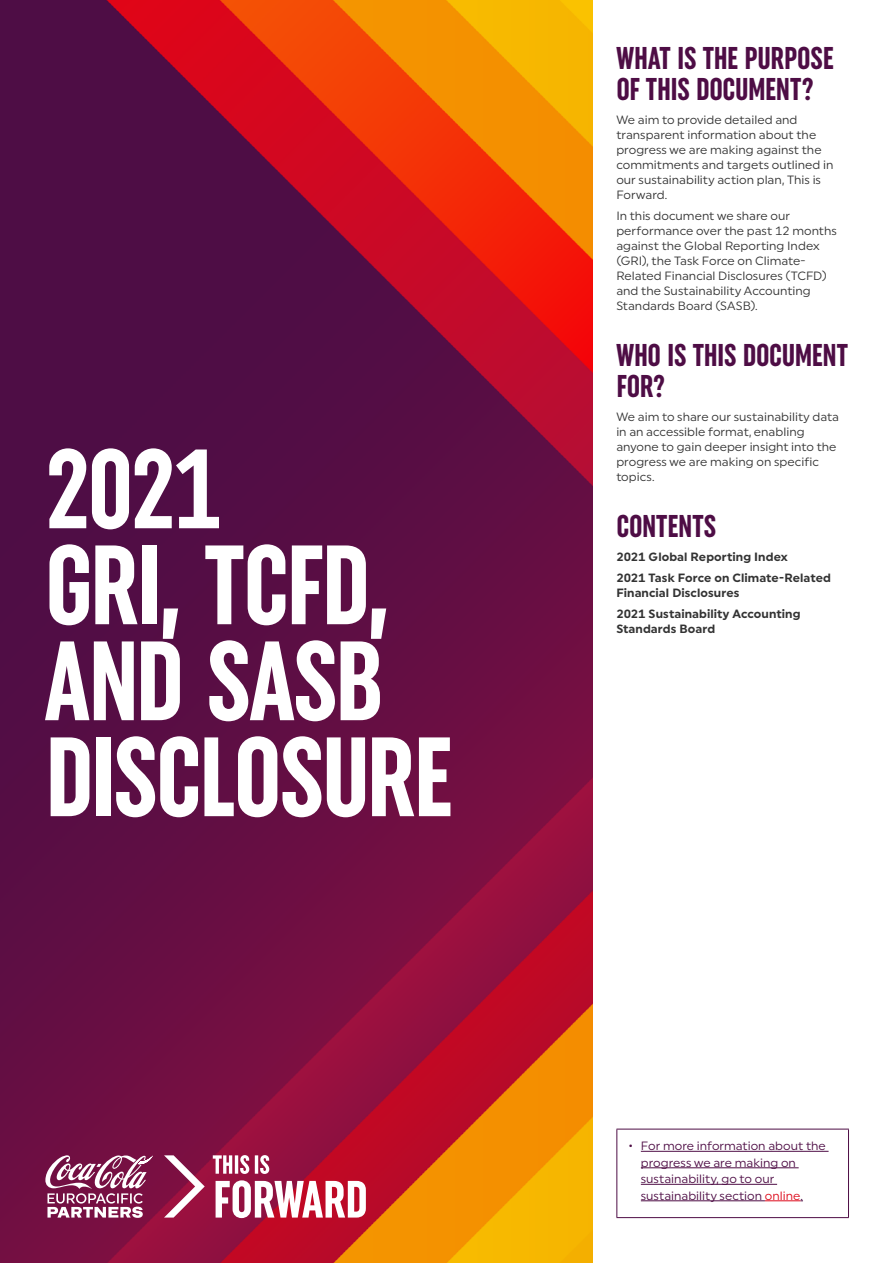
<style>
.page{position:relative;width:893px;height:1263px;background:#fff}
.page>*{position:absolute;margin:0;border:0;box-sizing:border-box;transform-origin:0 0}
.t1{font:700 extra-condensed 112.5px/96px "Uniform";letter-spacing:-.02em;color:#fff}
.t2{font:700 extra-condensed 31.5px/31.5px "Uniform";letter-spacing:-.015em;color:#4e0d45}
.t3{font:12px/15px "Uniform";color:#333}
.t4{font:700 12px/21px "Uniform";letter-spacing:.005em;color:#333}
.t5{font:12px/16.5px "Uniform";color:#4e0d45}
.s1{color:#de0b1c}
</style>
<div class="page">
<img style="left:0;top:0;width:592px;height:1263px">
<hr style="left:616px;top:1129px;width:233px;height:1px;background:#4e0d45">
<hr style="left:616px;top:1129px;width:1px;height:88px;background:#4e0d45">
<hr style="left:848px;top:1129px;width:1px;height:88px;background:#4e0d45">
<hr style="left:616px;top:1217px;width:233px;height:1px;background:#4e0d45">
<hr style="left:641px;top:1151px;width:188px;height:1px;background:#4e0d45">
<hr style="left:641px;top:1167px;width:158px;height:1px;background:#4e0d45">
<hr style="left:641px;top:1184px;width:136px;height:1px;background:#4e0d45">
<hr style="left:641px;top:1200px;width:124px;height:1px;background:#4e0d45">
<hr style="left:765px;top:1200px;width:35px;height:1px;background:#de0b1c">
<hr style="left:892px;top:205px;width:1px;height:33px;background:#e6007d">
<hr style="left:892px;top:448px;width:1px;height:33px;background:#e6007d">
<svg style="left:45px;top:1154px;width:160px;height:64px"></svg>
<svg style="left:213px;top:1155px;width:153px;height:63px"></svg>
<h1 class="t1" style="left:45px;top:441px;width:409px">2021<br>GRI, TCFD,<br>AND SASB<br>DISCLOSURE</h1>
<h2 class="t2" style="left:616px;top:42px;width:219px">WHAT IS THE PURPOSE<br>OF THIS DOCUMENT?</h2>
<p class="t3" style="left:616px;top:112px;width:219px">We aim to provide detailed and transparent information about the progress we are making against the commitments and targets outlined in our sustainability action plan, This is<br>Forward.</p>
<p class="t3" style="left:616px;top:208px;width:222px">In this document we share our performance over the past 12 months against the Global Reporting Index (GRI), the Task Force on Climate-Related Financial Disclosures (TCFD) and the Sustainability Accounting Standards Board (SASB).</p>
<h2 class="t2" style="left:616px;top:339px;width:233px">WHO IS THIS DOCUMENT<br>FOR?</h2>
<p class="t3" style="left:616px;top:409px;width:224px">We aim to share our sustainability data in an accessible format, enabling anyone to gain deeper insight into the progress we are making on specific topics.</p>
<h2 class="t2" style="left:616px;top:510px;width:102px">CONTENTS</h2>
<p class="t4" style="left:616px;top:546px;width:216px">2021 Global Reporting Index<br>2021 Task Force on Climate-Related</p>
<p class="t4" style="left:616px;top:582px;width:186px">Financial Disclosures<br>2021 Sustainability Accounting</p>
<p class="t4" style="left:616px;top:618px;width:100px">Standards Board</p>
<p class="t5" style="left:641px;top:1137px;width:186px;text-indent:-12px">• For more information about the progress we are making on sustainability, go to our sustainability section <span class="s1">online</span>.</p>
</div>
